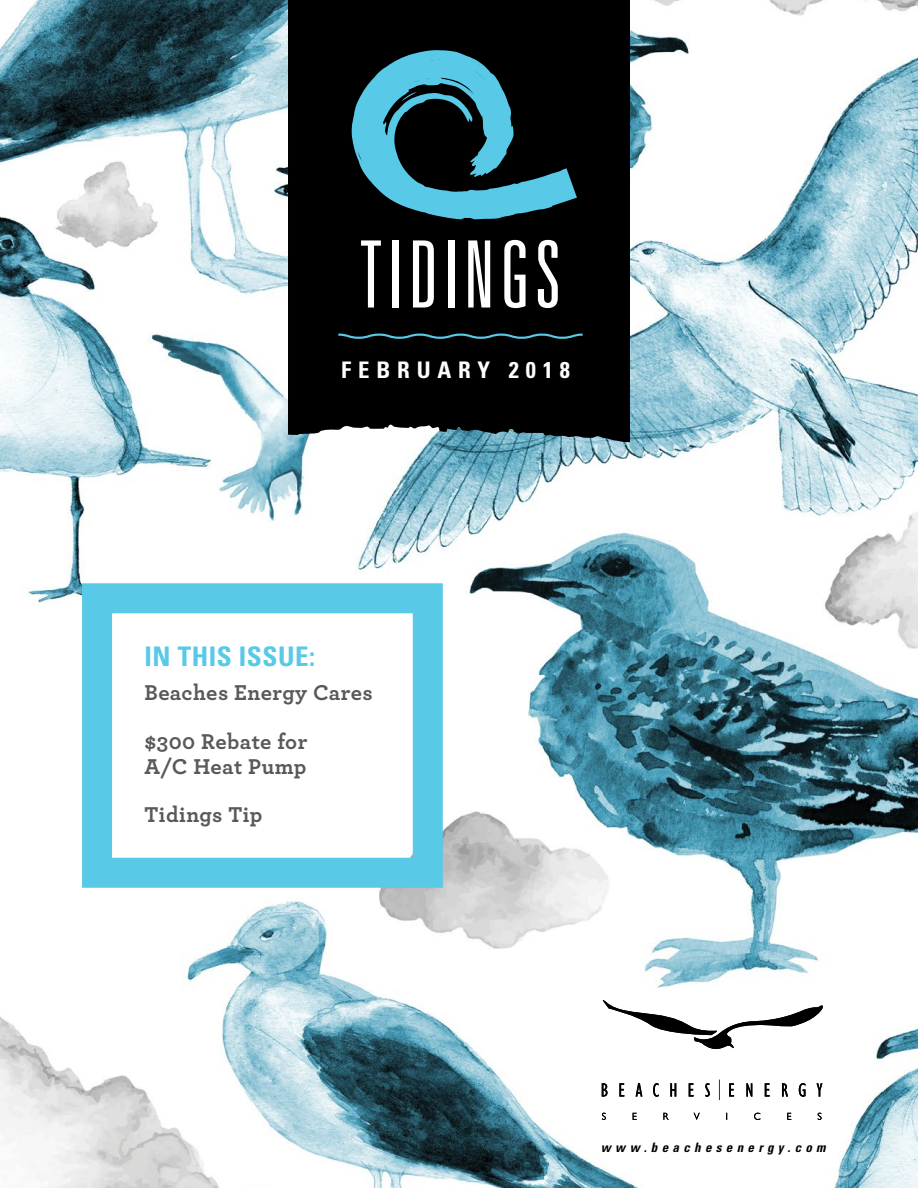
<style>
.page{position:relative;width:918px;height:1188px;background:#fff}
.page>*{position:absolute;margin:0;border:0;box-sizing:border-box;transform-origin:0 0}
.t1{font:700 condensed 27px "Univers LT Std";letter-spacing:.02em;color:#58c9e7}
.t2{font:700 condensed 22.8px "Univers LT Std";letter-spacing:.3em;color:#fdfefe}
.t3{font:700 22.5px/24.3px "Archer";letter-spacing:.015em;color:#58595b}
.t4{font:italic 700 condensed 13.05px "Univers LT Std";letter-spacing:.33em;color:#000}
</style>
<div class="page">
<img style="left:0;top:0;width:918px;height:1188px">
<svg style="left:602px;top:1000px;width:221px;height:120px"></svg>
<div style="left:288px;top:0;width:342px;height:442px;background:#000"></div>
<svg style="left:352px;top:50px;width:225px;height:169px;background:#24535f"></svg>
<svg style="left:361px;top:240px;width:20px;height:68px"></svg>
<div style="left:392px;top:240px;width:7px;height:68px;background:#fff"></div>
<svg style="left:413px;top:240px;width:21px;height:68px"></svg>
<div style="left:448px;top:240px;width:6px;height:68px;background:#fff"></div>
<svg style="left:468px;top:240px;width:22px;height:68px"></svg>
<svg style="left:504px;top:240px;width:22px;height:68px"></svg>
<svg style="left:538px;top:240px;width:20px;height:68px"></svg>
<svg style="left:338px;top:334px;width:245px;height:5px"></svg>
<div style="left:82px;top:583px;width:361px;height:305px;border:30px solid #58c9e7"></div>
<p class="t2" style="left:341px;top:356px;width:230px">FEBRUARY 2018</p>
<p class="t1" style="left:145px;top:640px;width:172px">IN THIS ISSUE:</p>
<p class="t3" style="left:145px;top:679px;width:230px">Beaches Energy Cares</p>
<p class="t3" style="left:145px;top:728px;width:164px">$300 Rebate for<br>A/C Heat Pump</p>
<p class="t3" style="left:145px;top:801px;width:119px">Tidings Tip</p>
<p class="t4" style="left:601px;top:1139px;width:226px">www.beachesenergy.com</p>
</div>
